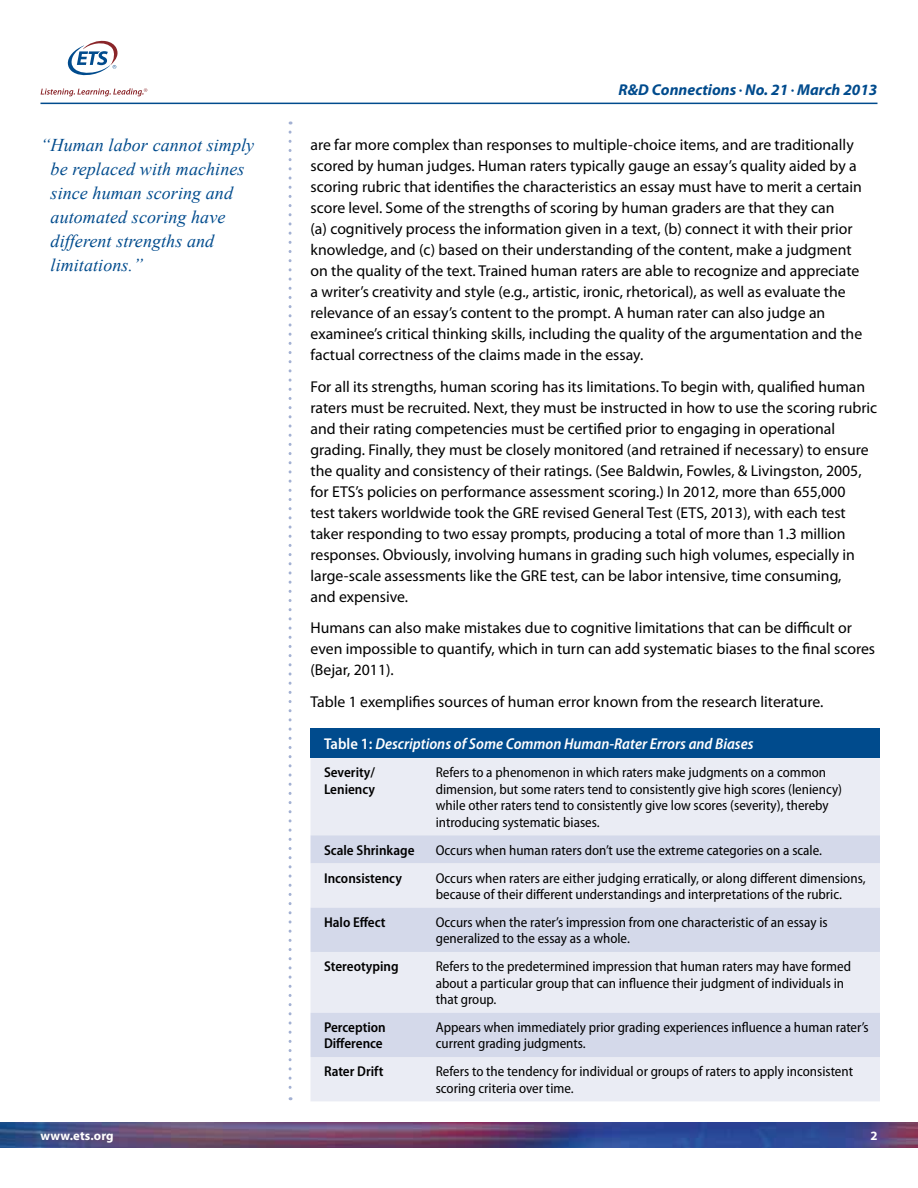
<style>
.page{position:relative;width:918px;height:1188px;background:#fff}
.page>*{position:absolute;margin:0;border:0;box-sizing:border-box;transform-origin:0 0}
.quote{font:italic 18px/24px "Times New Roman";letter-spacing:.005em;color:#004b8d}
.t1{font:15.75px/21px "Myriad Pro";color:#000}
.chart_info{font:italic 600 semi-condensed 15.75px "Myriad Pro";color:#fff}
.t2{font:italic 700 15.75px "Myriad Pro";color:#004b8d}
.t3{font:semi-condensed 14.25px/16.4px "Myriad Pro";color:#000}
.t4{font:600 semi-condensed 14.25px/16.4px "Myriad Pro";color:#000}
.t5{font:700 12.75px "Myriad Pro";letter-spacing:.01em;color:#fff}
.s1{font-size:9.15px}
.s2{font-style:normal}
</style>
<div class="page">
<img style="left:0;top:1122px;width:918px;height:26px">
<hr style="left:40px;top:103px;width:838px;height:1px;background:#004b8d">
<svg style="left:289px;top:132px;width:3px;height:968px"></svg>
<svg style="left:67px;top:41px;width:51px;height:35px"></svg>
<svg style="left:41px;top:88px;width:106px;height:8px"></svg>
<div style="left:310px;top:729px;width:570px;height:29px;background:#004b8d"></div>
<div style="left:310px;top:758px;width:570px;height:343px;background:#eaecf4"></div>
<svg style="left:310px;top:835px;width:570px;height:222px;background:#dee2ee"></svg>
<p class="quote" style="left:51px;top:132px;width:205px;text-indent:-10px">“Human labor cannot simply be replaced with machines since human scoring and automated scoring have different strengths and limitations.”</p>
<p class="t2" style="left:619px;top:81px;width:260px">R&amp;D Connections <span class="s1">•</span> No. 21 <span class="s1">•</span> March 2013</p>
<p class="t1" style="left:310px;top:134px;width:553px">are far more complex than responses to multiple-choice items, and are traditionally scored by human judges. Human raters typically gauge an essay’s quality aided by a scoring rubric that identifies the characteristics an essay must have to merit a certain score level. Some of the strengths of scoring by human graders are that they can<br>(a) cognitively process the information given in a text, (b) connect it with their prior knowledge, and (c) based on their understanding of the content, make a judgment on the quality of the text. Trained human raters are able to recognize and appreciate a writer’s creativity and style (e.g., artistic, ironic, rhetorical), as well as evaluate the relevance of an essay’s content to the prompt. A human rater can also judge an examinee’s critical thinking skills, including the quality of the argumentation and the factual correctness of the claims made in the essay.</p>
<p class="t1" style="left:310px;top:376px;width:568px">For all its strengths, human scoring has its limitations. To begin with, qualified human raters must be recruited. Next, they must be instructed in how to use the scoring rubric and their rating competencies must be certified prior to engaging in operational grading. Finally, they must be closely monitored (and retrained if necessary) to ensure the quality and consistency of their ratings. (See Baldwin, Fowles, &amp; Livingston, 2005, for ETS’s policies on performance assessment scoring.) In 2012, more than 655,000<br>test takers worldwide took the GRE revised General Test (ETS, 2013), with each test taker responding to two essay prompts, producing a total of more than 1.3 million responses. Obviously, involving humans in grading such high volumes, especially in large-scale assessments like the GRE test, can be labor intensive, time consuming,<br>and expensive.</p>
<p class="t1" style="left:310px;top:618px;width:566px">Humans can also make mistakes due to cognitive limitations that can be difficult or even impossible to quantify, which in turn can add systematic biases to the final scores (Bejar, 2011).</p>
<p class="t1" style="left:310px;top:692px;width:514px">Table 1 exemplifies sources of human error known from the research literature.</p>
<p class="chart_info" style="left:324px;top:735px;width:431px"><span class="s2">Table 1:</span> Descriptions of Some Common Human-Rater Errors and Biases</p>
<p class="t4" style="left:324px;top:765px;width:53px">Severity/<br>Leniency</p>
<p class="t3" style="left:436px;top:765px;width:408px">Refers to a phenomenon in which raters make judgments on a common dimension, but some raters tend to consistently give high scores (leniency) while other raters tend to consistently give low scores (severity), thereby introducing systematic biases.</p>
<p class="t4" style="left:324px;top:842px;width:92px">Scale Shrinkage</p>
<p class="t3" style="left:436px;top:842px;width:388px">Occurs when human raters don’t use the extreme categories on a scale.</p>
<p class="t4" style="left:324px;top:870px;width:79px">Inconsistency</p>
<p class="t3" style="left:436px;top:870px;width:431px">Occurs when raters are either judging erratically, or along different dimensions, because of their different understandings and interpretations of the rubric.</p>
<p class="t4" style="left:324px;top:914px;width:63px">Halo Effect</p>
<p class="t3" style="left:436px;top:914px;width:393px">Occurs when the rater’s impression from one characteristic of an essay is generalized to the essay as a whole.</p>
<p class="t4" style="left:324px;top:959px;width:76px">Stereotyping</p>
<p class="t3" style="left:436px;top:959px;width:417px">Refers to the predetermined impression that human raters may have formed about a particular group that can influence their judgment of individuals in that group.</p>
<p class="t4" style="left:324px;top:1019px;width:63px">Perception<br>Difference</p>
<p class="t3" style="left:436px;top:1019px;width:435px">Appears when immediately prior grading experiences influence a human rater’s current grading judgments.</p>
<p class="t4" style="left:324px;top:1064px;width:61px">Rater Drift</p>
<p class="t3" style="left:436px;top:1064px;width:419px">Refers to the tendency for individual or groups of raters to apply inconsistent scoring criteria over time.</p>
<p class="t5" style="left:40px;top:1128px;width:75px">www.ets.org</p>
<p class="t5" style="left:870px;top:1128px;width:9px">2</p>
</div>
